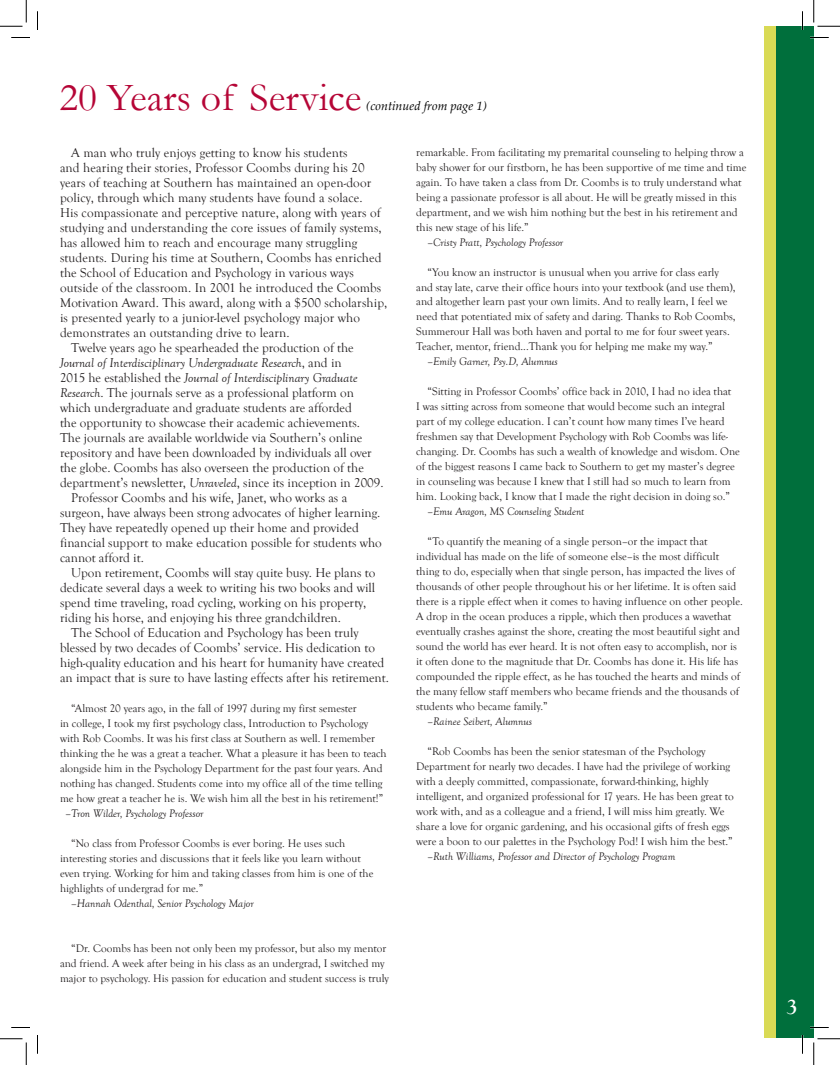
<style>
.page{position:relative;width:840px;height:1065px;background:#fff}
.page>*{position:absolute;margin:0;border:0;box-sizing:border-box;transform-origin:0 0}
.t1{font:40px "Garamond";color:#b50536}
.t2{font:700 22.5px "Goudy Old Style T";color:#fff}
.t3{font:13.12px "Goudy Old Style T";color:#231f20}
.t4{font:italic 13.12px "Goudy Old Style T";color:#231f20}
.t5{font:italic 12.5px "Palatino Linotype";color:#000}
.t6{font:11.25px/15px "Goudy Old Style T";color:#231f20}
.t7{font:italic 11.25px "Goudy Old Style T";color:#231f20}
.s1{font-style:normal}
.s2{font-style:italic}
</style>
<div class="page">
<div style="left:765px;top:26px;width:37px;height:1012px;background:#d9da55"></div>
<div style="left:776px;top:26px;width:38px;height:1012px;background:#006f3c"></div>
<svg style="left:11px;top:37px;width:19px;height:1px"></svg>
<svg style="left:810px;top:37px;width:19px;height:1px"></svg>
<svg style="left:11px;top:1027px;width:19px;height:1px"></svg>
<svg style="left:810px;top:1027px;width:19px;height:1px"></svg>
<svg style="left:37px;top:11px;width:1px;height:19px"></svg>
<svg style="left:37px;top:1035px;width:1px;height:19px"></svg>
<svg style="left:802px;top:11px;width:1px;height:19px"></svg>
<svg style="left:802px;top:1035px;width:1px;height:19px"></svg>
<svg style="left:0;top:0;width:27px;height:27px"></svg>
<svg style="left:0;top:1039px;width:27px;height:26px"></svg>
<svg style="left:814px;top:0;width:26px;height:27px"></svg>
<svg style="left:814px;top:1039px;width:26px;height:26px"></svg>
<h1 class="t1" style="left:59px;top:70px;width:304px">20 Years of Service</h1>
<p class="t5" style="left:366px;top:96px;width:122px">(continued from page 1)</p>
<p class="t3" style="left:71px;top:146px;width:278px">A man who truly enjoys getting to know his students</p>
<p class="t3" style="left:60px;top:161px;width:306px">and hearing their stories, Professor Coombs during his 20</p>
<p class="t3" style="left:60px;top:176px;width:313px">years of teaching at Southern has maintained an open-door</p>
<p class="t3" style="left:60px;top:191px;width:304px">policy, through which many students have found a solace.</p>
<p class="t3" style="left:60px;top:206px;width:322px">His compassionate and perceptive nature, along with years of</p>
<p class="t3" style="left:60px;top:221px;width:323px">studying and understanding the core issues of family systems,</p>
<p class="t3" style="left:60px;top:236px;width:299px">has allowed him to reach and encourage many struggling</p>
<p class="t3" style="left:60px;top:251px;width:323px">students. During his time at Southern, Coombs has enriched</p>
<p class="t3" style="left:60px;top:266px;width:295px">the School of Education and Psychology in various ways</p>
<p class="t3" style="left:60px;top:281px;width:323px">outside of the classroom. In 2001 he introduced the Coombs</p>
<p class="t3" style="left:60px;top:296px;width:329px">Motivation Award. This award, along with a $500 scholarship,</p>
<p class="t3" style="left:60px;top:311px;width:302px">is presented yearly to a junior-level psychology major who</p>
<p class="t3" style="left:60px;top:326px;width:231px">demonstrates an outstanding drive to learn.</p>
<p class="t3" style="left:71px;top:341px;width:284px">Twelve years ago he spearheaded the production of the</p>
<p class="t4" style="left:60px;top:356px;width:283px">Journal of Interdisciplinary Undergraduate Research<span class="s1">, and in</span></p>
<p class="t4" style="left:60px;top:371px;width:299px"><span class="s1">2015 he established the</span> Journal of Interdisciplinary Graduate</p>
<p class="t3" style="left:60px;top:386px;width:296px"><span class="s2">Research</span>. The journals serve as a professional platform on</p>
<p class="t3" style="left:60px;top:401px;width:293px">which undergraduate and graduate students are afforded</p>
<p class="t3" style="left:60px;top:416px;width:302px">the opportunity to showcase their academic achievements.</p>
<p class="t3" style="left:60px;top:431px;width:304px">The journals are available worldwide via Southern’s online</p>
<p class="t3" style="left:60px;top:446px;width:313px">repository and have been downloaded by individuals all over</p>
<p class="t3" style="left:60px;top:461px;width:305px">the globe. Coombs has also overseen the production of the</p>
<p class="t3" style="left:60px;top:476px;width:325px">department’s newsletter, <span class="s2">Unraveled</span>, since its inception in 2009.</p>
<p class="t3" style="left:71px;top:491px;width:277px">Professor Coombs and his wife, Janet, who works as a</p>
<p class="t3" style="left:60px;top:506px;width:322px">surgeon, have always been strong advocates of higher learning.</p>
<p class="t3" style="left:60px;top:521px;width:300px">They have repeatedly opened up their home and provided</p>
<p class="t3" style="left:60px;top:536px;width:323px">financial support to make education possible for students who</p>
<p class="t3" style="left:60px;top:551px;width:85px">cannot afford it.</p>
<p class="t3" style="left:71px;top:566px;width:306px">Upon retirement, Coombs will stay quite busy. He plans to</p>
<p class="t3" style="left:60px;top:581px;width:317px">dedicate several days a week to writing his two books and will</p>
<p class="t3" style="left:60px;top:596px;width:308px">spend time traveling, road cycling, working on his property,</p>
<p class="t3" style="left:60px;top:611px;width:282px">riding his horse, and enjoying his three grandchildren.</p>
<p class="t3" style="left:71px;top:626px;width:289px">The School of Education and Psychology has been truly</p>
<p class="t3" style="left:60px;top:641px;width:316px">blessed by two decades of Coombs’ service. His dedication to</p>
<p class="t3" style="left:60px;top:656px;width:326px">high-quality education and his heart for humanity have created</p>
<p class="t3" style="left:60px;top:671px;width:330px">an impact that is sure to have lasting effects after his retirement.</p>
<p class="t6" style="left:60px;top:701px;width:328px;text-indent:11px">“Almost 20 years ago, in the fall of 1997 during my first semester<br>in college, I took my first psychology class, Introduction to Psychology with Rob Coombs. It was his first class at Southern as well. I remember thinking the he was a great a teacher. What a pleasure it has been to teach alongside him in the Psychology Department for the past four years. And nothing has changed. Students come into my office all of the time telling me how great a teacher he is. We wish him all the best in his retirement!”</p>
<p class="t7" style="left:66px;top:807px;width:139px">–Tron Wilder, Psychology Professor</p>
<p class="t6" style="left:60px;top:836px;width:315px;text-indent:11px">“No class from Professor Coombs is ever boring. He uses such interesting stories and discussions that it feels like you learn without even trying. Working for him and taking classes from him is one of the highlights of undergrad for me.”</p>
<p class="t7" style="left:71px;top:897px;width:184px">–Hannah Odenthal, Senior Psychology Major</p>
<p class="t6" style="left:60px;top:941px;width:331px;text-indent:11px">“Dr. Coombs has been not only been my professor, but also my mentor and friend. A week after being in his class as an undergrad, I switched my major to psychology. His passion for education and student success is truly</p>
<p class="t6" style="left:416px;top:145px;width:332px">remarkable. From facilitating my premarital counseling to helping throw a baby shower for our firstborn, he has been supportive of me time and time again. To have taken a class from Dr. Coombs is to truly understand what being a passionate professor is all about. He will be greatly missed in this department, and we wish him nothing but the best in his retirement and this new stage of his life.”</p>
<p class="t7" style="left:428px;top:236px;width:137px">–Cristy Pratt, Psychology Professor</p>
<p class="t6" style="left:416px;top:265px;width:321px;text-indent:11px">“You know an instructor is unusual when you arrive for class early and stay late, carve their office hours into your textbook (and use them), and altogether learn past your own limits. And to really learn, I feel we need that potentiated mix of safety and daring. Thanks to Rob Coombs, Summerour Hall was both haven and portal to me for four sweet years.<br>Teacher, mentor, friend...Thank you for helping me make my way.”</p>
<p class="t7" style="left:428px;top:356px;width:132px">–Emily Garner, Psy.D, Alumnus</p>
<p class="t6" style="left:416px;top:385px;width:325px;text-indent:11px">“Sitting in Professor Coombs’ office back in 2010, I had no idea that<br>I was sitting across from someone that would become such an integral part of my college education. I can’t count how many times I’ve heard freshmen say that Development Psychology with Rob Coombs was life&shy;changing. Dr. Coombs has such a wealth of knowledge and wisdom. One of the biggest reasons I came back to Southern to get my master’s degree in counseling was because I knew that I still had so much to learn from him. Looking back, I know that I made the right decision in doing so.”</p>
<p class="t7" style="left:428px;top:506px;width:158px">–Emu Aragon, MS Counseling Student</p>
<p class="t6" style="left:416px;top:535px;width:328px;text-indent:11px">“To quantify the meaning of a single person<span class="s2">–</span>or the impact that individual has made on the life of someone else<span class="s2">–</span>is the most difficult thing to do, especially when that single person, has impacted the lives of thousands of other people throughout his or her lifetime. It is often said there is a ripple effect when it comes to having influence on other people.<br>A drop in the ocean produces a ripple, which then produces a wavethat eventually crashes against the shore, creating the most beautiful sight and sound the world has ever heard. It is not often easy to accomplish, nor is it often done to the magnitude that Dr. Coombs has done it. His life has compounded the ripple effect, as he has touched the hearts and minds of the many fellow staff members who became friends and the thousands of students who became family.”</p>
<p class="t7" style="left:428px;top:716px;width:106px">–Rainee Seibert, Alumnus</p>
<p class="t6" style="left:416px;top:744px;width:319px;text-indent:11px">“Rob Coombs has been the senior statesman of the Psychology Department for nearly two decades. I have had the privilege of working with a deeply committed, compassionate, forward-thinking, highly intelligent, and organized professional for 17 years. He has been great to work with, and as a colleague and a friend, I will miss him greatly. We share a love for organic gardening, and his occasional gifts of fresh eggs were a boon to our palettes in the Psychology Pod! I wish him the best.”</p>
<p class="t7" style="left:428px;top:851px;width:249px">–Ruth Williams, Professor and Director of Psychology Program</p>
<h2 class="t2" style="left:786px;top:994px;width:13px">3</h2>
</div>
